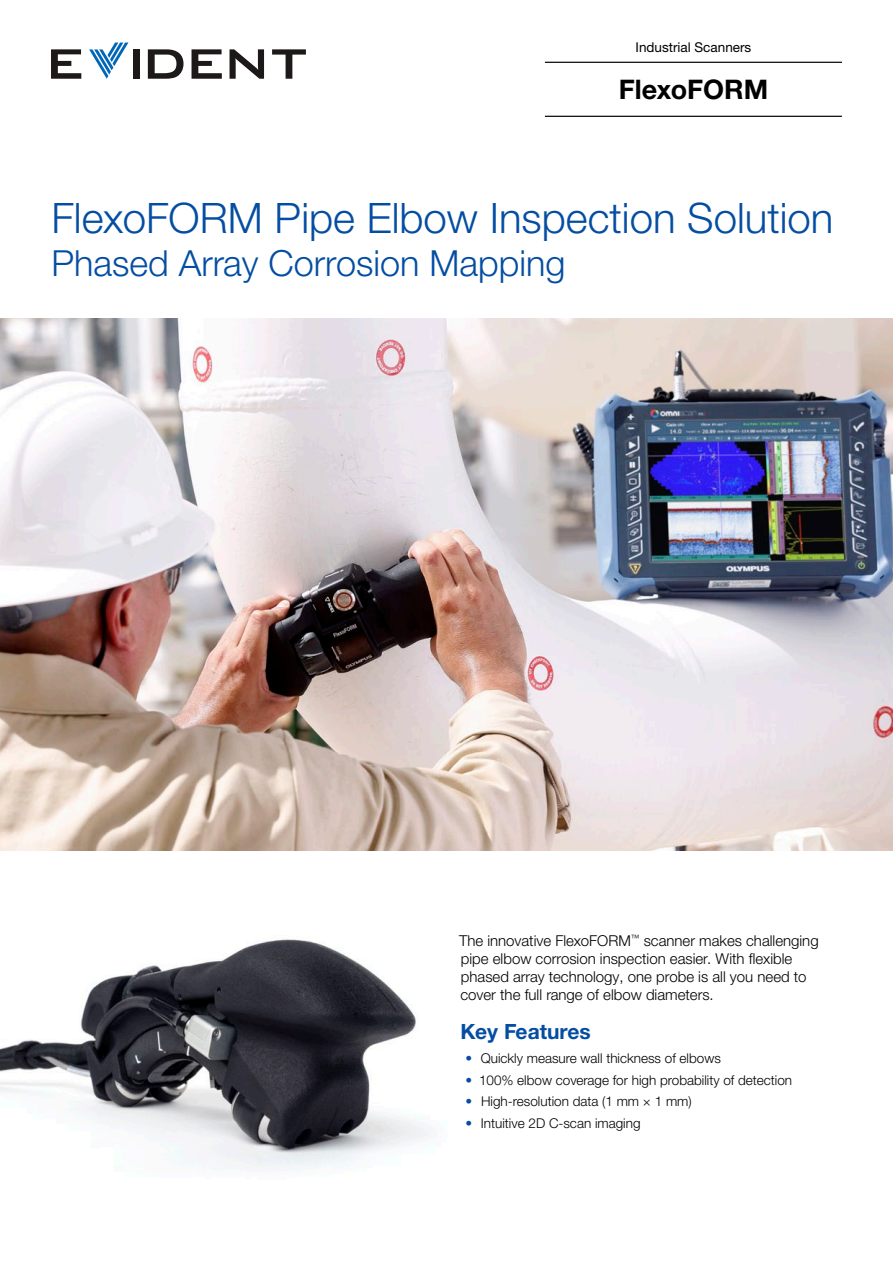
<style>
.page{position:relative;width:893px;height:1263px;background:#fff}
.page>*{position:absolute;margin:0;border:0;box-sizing:border-box;transform-origin:0 0}
.Cover_Title_1{font:300 42px "Helvetica Neue LTW1 G";color:#044da2}
.Title_1{font:300 36px "Helvetica Neue LTW1 G";color:#044da2}
.Title_0{font:700 27px "Helvetica Neue LTW1 G";color:#000}
.Title_2{font:700 21px "Helvetica Neue LTW1 G";color:#044da2}
.Text{font:300 15px/18px "Helvetica Neue LTW1 G";color:#000}
.t1{font:300 13.5px "Helvetica Neue LTW1 G";color:#000}
.Title_00{font:13.5px "Helvetica Neue LTW1 G";color:#000}
.s1{color:#044da2}
</style>
<div class="page">
<svg style="left:51px;top:49px;width:30px;height:30px"></svg>
<div style="left:133px;top:49px;width:7px;height:30px;background:#1e1919"></div>
<svg style="left:148px;top:49px;width:35px;height:30px"></svg>
<svg style="left:192px;top:49px;width:30px;height:30px"></svg>
<svg style="left:230px;top:49px;width:34px;height:30px"></svg>
<svg style="left:272px;top:49px;width:34px;height:30px"></svg>
<svg style="left:89px;top:43px;width:39px;height:36px"></svg>
<img style="left:0;top:319px;width:893px;height:531px">
<img style="left:0;top:939px;width:437px;height:233px">
<hr style="left:545px;top:62px;width:297px;height:1px;background:#000">
<hr style="left:545px;top:116px;width:297px;height:1px;background:#000">
<p class="Title_00" style="left:636px;top:39px;width:117px">Industrial Scanners</p>
<p class="Title_0" style="left:619px;top:73px;width:151px">FlexoFORM</p>
<p class="Cover_Title_1" style="left:51px;top:193px;width:784px">FlexoFORM Pipe Elbow Inspection Solution</p>
<p class="Title_1" style="left:51px;top:242px;width:516px">Phased Array Corrosion Mapping</p>
<p class="Text" style="left:459px;top:931px;width:361px">The innovative FlexoFORM<sup>™</sup> scanner makes challenging pipe elbow corrosion inspection easier. With flexible phased array technology, one probe is all you need to cover the full range of elbow diameters.</p>
<p class="Title_2" style="left:460px;top:1018px;width:132px">Key Features</p>
<p class="t1" style="left:465px;top:1050px;width:257px"><span class="s1">•</span> Quickly measure wall thickness of elbows</p>
<p class="t1" style="left:465px;top:1071px;width:328px"><span class="s1">•</span> 100% elbow coverage for high probability of detection</p>
<p class="t1" style="left:465px;top:1093px;width:228px"><span class="s1">•</span> High-resolution data (1 mm × 1 mm)</p>
<p class="t1" style="left:465px;top:1115px;width:177px"><span class="s1">•</span> Intuitive 2D C-scan imaging</p>
</div>
